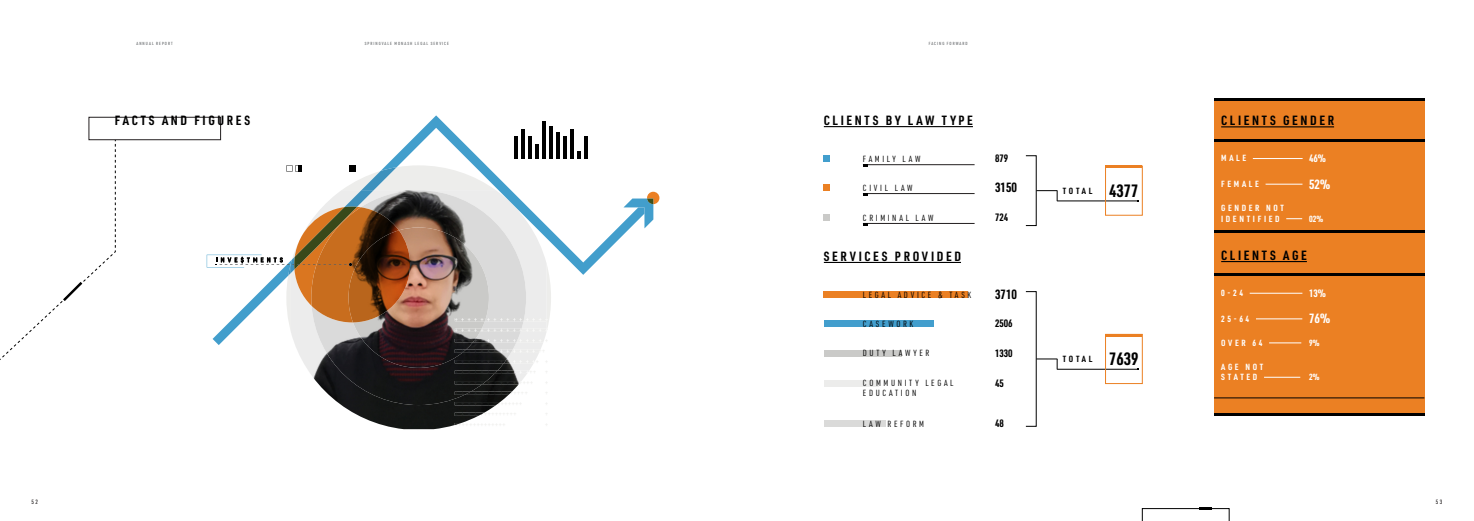
<style>
.page{position:relative;width:1474px;height:521px;background:#fff}
.page>*{position:absolute;margin:0;border:0;box-sizing:border-box;transform-origin:0 0}
.t1{font:700 17.5px "URWDIN Cond";color:#000}
.t2{font:700 13.12px "URWDIN Cond";letter-spacing:.2em;color:#000}
.t3{font:700 13.12px "URWDIN Cond";color:#fff}
.t4{font:700 10.5px "URWDIN Cond";color:#000}
.t5{font:700 10.5px "URWDIN Cond";color:#fff}
.t6{font:8.75px "URWDIN Cond";letter-spacing:.3em;color:#000}
.t7{font:700 8.75px "URWDIN Cond";letter-spacing:.3em;color:#fff}
.t8{font:700 8.75px "URWDIN Cond";letter-spacing:.305em;color:#000}
.t9{font:500 6.12px "URWDIN Cond";color:#231f20}
.t10{font:500 4.38px "URWDIN Cond";letter-spacing:.235em;color:#626568}
</style>
<div class="page">
<img style="left:295px;top:345px;width:247px;height:84px">
<img style="left:311px;top:345px;width:215px;height:60px">
<img style="left:353px;top:345px;width:136px;height:23px">
<div style="left:647px;top:192px;width:12px;height:12px;background:#eb8024;border-radius:6px"></div>
<img style="left:509px;top:349px;width:31px;height:4px">
<img style="left:466px;top:349px;width:43px;height:4px">
<svg style="left:455px;top:349px;width:11px;height:4px"></svg>
<img style="left:455px;top:360px;width:79px;height:3px">
<img style="left:497px;top:370px;width:31px;height:4px">
<img style="left:455px;top:370px;width:41px;height:4px">
<img style="left:486px;top:381px;width:35px;height:3px">
<img style="left:455px;top:381px;width:31px;height:3px">
<img style="left:509px;top:391px;width:3px;height:4px">
<img style="left:471px;top:391px;width:38px;height:4px">
<img style="left:455px;top:391px;width:14px;height:4px">
<img style="left:496px;top:402px;width:4px;height:3px">
<img style="left:455px;top:402px;width:41px;height:3px">
<img style="left:455px;top:412px;width:27px;height:4px">
<svg style="left:455px;top:423px;width:6px;height:2px"></svg>
<svg style="left:212px;top:115px;width:418px;height:230px"></svg>
<svg style="left:623px;top:198px;width:30px;height:30px"></svg>
<hr style="left:514px;top:136px;width:3px;height:23px;background:#000">
<hr style="left:521px;top:129px;width:3px;height:30px;background:#000">
<hr style="left:528px;top:136px;width:3px;height:23px;background:#000">
<hr style="left:535px;top:144px;width:3px;height:15px;background:#000">
<hr style="left:542px;top:122px;width:3px;height:37px;background:#000">
<hr style="left:549px;top:126px;width:3px;height:33px;background:#000">
<hr style="left:556px;top:132px;width:3px;height:27px;background:#000">
<hr style="left:563px;top:136px;width:3px;height:23px;background:#000">
<hr style="left:570px;top:129px;width:3px;height:30px;background:#000">
<svg style="left:577px;top:151px;width:3px;height:8px"></svg>
<hr style="left:584px;top:136px;width:3px;height:23px;background:#000">
<svg style="left:207px;top:165px;width:190px;height:111px"></svg>
<hr style="left:823px;top:126px;width:149px;height:1px;background:#000">
<hr style="left:823px;top:262px;width:138px;height:1px;background:#000">
<div style="left:823px;top:156px;width:7px;height:6px;background:#429ecd"></div>
<div style="left:823px;top:291px;width:145px;height:7px;background:#eb8023"></div>
<div style="left:823px;top:380px;width:55px;height:6px;background:#ececeb"></div>
<div style="left:823px;top:184px;width:7px;height:7px;background:#eb8023"></div>
<div style="left:823px;top:320px;width:110px;height:6px;background:#429ecd"></div>
<div style="left:823px;top:420px;width:62px;height:6px;background:#dadad9"></div>
<div style="left:823px;top:214px;width:7px;height:7px;background:#cacac8"></div>
<div style="left:823px;top:350px;width:78px;height:6px;background:#cacac8"></div>
<hr style="left:863px;top:164px;width:111px;height:1px;background:#231f20">
<hr style="left:863px;top:193px;width:111px;height:1px;background:#231f20">
<hr style="left:863px;top:223px;width:111px;height:1px;background:#231f20">
<svg style="left:863px;top:164px;width:4px;height:3px"></svg>
<svg style="left:863px;top:193px;width:4px;height:3px"></svg>
<svg style="left:863px;top:223px;width:4px;height:3px"></svg>
<svg style="left:1036px;top:190px;width:21px;height:11px"></svg>
<hr style="left:1057px;top:201px;width:80px;height:1px;background:#000">
<div style="left:1213px;top:98px;width:211px;height:318px;background:#eb8023"></div>
<hr style="left:1213px;top:98px;width:211px;height:3px;background:#000">
<hr style="left:1213px;top:139px;width:211px;height:2px;background:#000">
<hr style="left:1213px;top:274px;width:211px;height:2px;background:#000">
<hr style="left:1213px;top:413px;width:211px;height:3px;background:#000">
<hr style="left:1213px;top:230px;width:211px;height:3px;background:#000">
<hr style="left:1221px;top:126px;width:112px;height:1px;background:#000">
<hr style="left:1221px;top:261px;width:85px;height:1px;background:#000">
<hr style="left:1252px;top:158px;width:50px;height:1px;background:#fff">
<hr style="left:1249px;top:293px;width:53px;height:1px;background:#fff">
<hr style="left:1265px;top:184px;width:37px;height:1px;background:#fff">
<hr style="left:1255px;top:318px;width:47px;height:1px;background:#fff">
<svg style="left:1286px;top:218px;width:16px;height:1px"></svg>
<hr style="left:1269px;top:342px;width:32px;height:1px;background:#fff">
<hr style="left:1263px;top:377px;width:37px;height:1px;background:#fff">
<div style="left:1105px;top:166px;width:37px;height:49px;border:1px solid #eb8023"></div>
<hr style="left:1105px;top:166px;width:37px;height:2px;background:#eb8023">
<svg style="left:1036px;top:359px;width:21px;height:10px"></svg>
<hr style="left:1057px;top:369px;width:80px;height:1px;background:#000">
<div style="left:1105px;top:334px;width:37px;height:50px;border:1px solid #eb8023"></div>
<hr style="left:1105px;top:334px;width:37px;height:2px;background:#eb8023">
<svg style="left:1142px;top:507px;width:87px;height:14px"></svg>
<hr style="left:1213px;top:398px;width:211px;height:1px;background:#000">
<div style="left:89px;top:117px;width:132px;height:23px;border:1px solid #231f20"></div>
<svg style="left:0;top:139px;width:116px;height:221px"></svg>
<p class="t10" style="left:136px;top:40px;width:38px">ANNUAL REPORT</p>
<p class="t10" style="left:365px;top:40px;width:86px">SPRINGVALE MONASH LEGAL SERVICE</p>
<p class="t10" style="left:928px;top:40px;width:40px">FACING FORWARD</p>
<p class="t2" style="left:115px;top:111px;width:137px">FACTS AND FIGURES</p>
<p class="t2" style="left:823px;top:111px;width:151px">CLIENTS BY LAW TYPE</p>
<p class="t2" style="left:1221px;top:111px;width:114px">CLIENTS GENDER</p>
<p class="t6" style="left:863px;top:153px;width:59px">FAMILY LAW</p>
<p class="t4" style="left:995px;top:152px;width:15px">879</p>
<p class="t7" style="left:1221px;top:152px;width:27px">MALE</p>
<p class="t5" style="left:1308px;top:151px;width:18px">46%</p>
<p class="t6" style="left:863px;top:182px;width:51px">CIVIL LAW</p>
<p class="t2" style="left:995px;top:178px;width:24px">3150</p>
<p class="t8" style="left:1062px;top:185px;width:31px">TOTAL</p>
<p class="t1" style="left:1109px;top:179px;width:31px">4377</p>
<p class="t7" style="left:1221px;top:178px;width:39px">FEMALE</p>
<p class="t3" style="left:1308px;top:175px;width:23px">52%</p>
<p class="t6" style="left:863px;top:212px;width:72px">CRIMINAL LAW</p>
<p class="t4" style="left:995px;top:210px;width:15px">724</p>
<p class="t7" style="left:1221px;top:202px;width:64px">GENDER NOT</p>
<p class="t7" style="left:1221px;top:213px;width:60px">IDENTIFIED</p>
<p class="t7" style="left:1308px;top:213px;width:16px">02%</p>
<p class="t2" style="left:823px;top:247px;width:139px">SERVICES PROVIDED</p>
<p class="t2" style="left:1221px;top:246px;width:87px">CLIENTS AGE</p>
<p class="t6" style="left:863px;top:289px;width:110px">LEGAL ADVICE &amp; TASK</p>
<p class="t2" style="left:995px;top:286px;width:24px">3710</p>
<p class="t7" style="left:1221px;top:287px;width:23px">0-24</p>
<p class="t5" style="left:1308px;top:286px;width:18px">13%</p>
<p class="t6" style="left:863px;top:318px;width:52px">CASEWORK</p>
<p class="t4" style="left:995px;top:316px;width:19px">2506</p>
<p class="t7" style="left:1221px;top:313px;width:30px">25-64</p>
<p class="t3" style="left:1308px;top:310px;width:23px">76%</p>
<p class="t6" style="left:863px;top:347px;width:68px">DUTY LAWYER</p>
<p class="t6" style="left:863px;top:377px;width:92px">COMMUNITY LEGAL</p>
<p class="t6" style="left:863px;top:387px;width:55px">EDUCATION</p>
<p class="t4" style="left:995px;top:346px;width:19px">1330</p>
<p class="t4" style="left:995px;top:376px;width:10px">45</p>
<p class="t8" style="left:1062px;top:353px;width:31px">TOTAL</p>
<p class="t1" style="left:1109px;top:347px;width:31px">7639</p>
<p class="t7" style="left:1221px;top:337px;width:43px">OVER 64</p>
<p class="t7" style="left:1221px;top:361px;width:44px">AGE NOT</p>
<p class="t7" style="left:1221px;top:371px;width:38px">STATED</p>
<p class="t7" style="left:1308px;top:337px;width:12px">9%</p>
<p class="t7" style="left:1308px;top:371px;width:12px">2%</p>
<p class="t6" style="left:863px;top:418px;width:63px">LAW REFORM</p>
<p class="t4" style="left:995px;top:416px;width:10px">48</p>
<p class="t9" style="left:32px;top:498px;width:8px">52</p>
<p class="t9" style="left:1435px;top:498px;width:8px">53</p>
</div>
